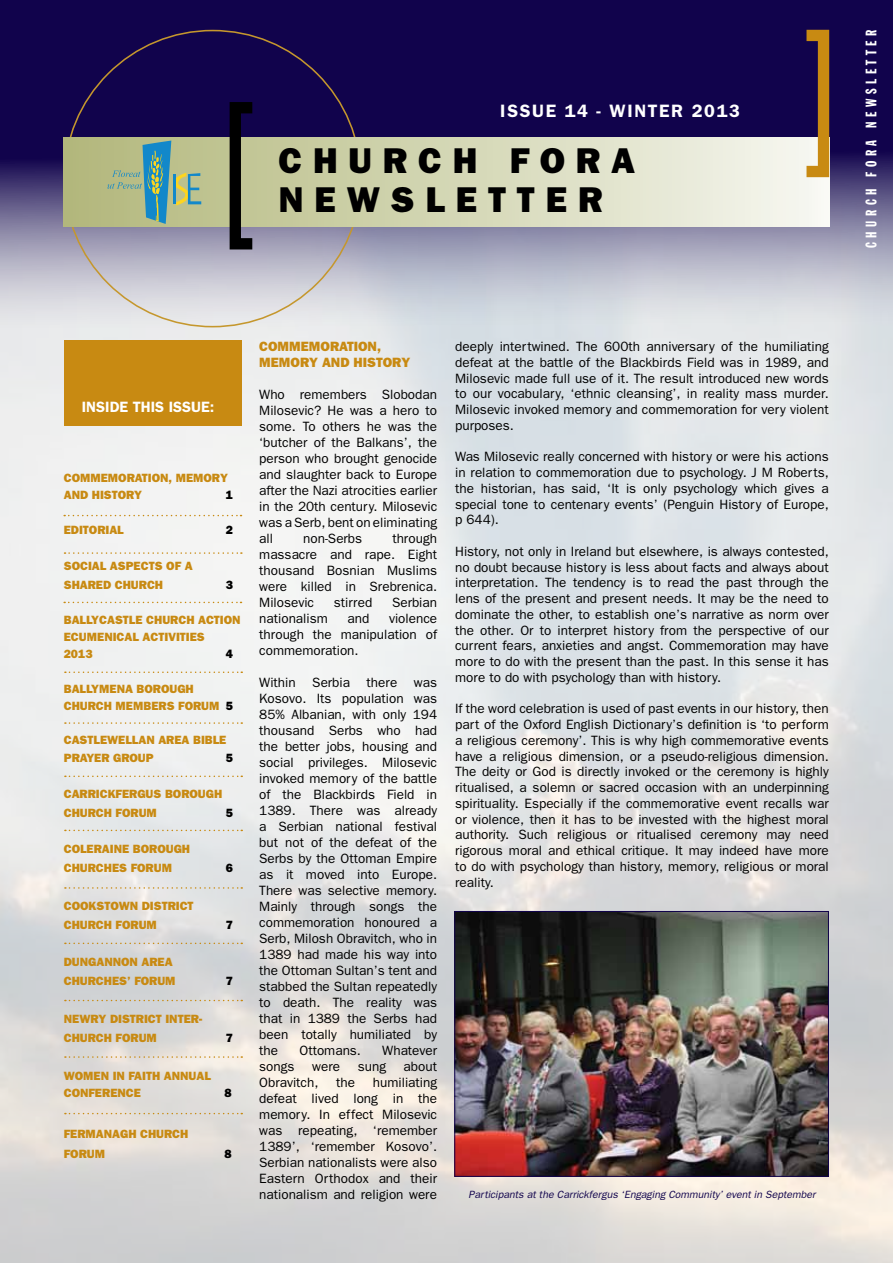
<style>
.page{position:relative;width:893px;height:1263px;background:#fff}
.page>*{position:absolute;margin:0;border:0;box-sizing:border-box;transform-origin:0 0}
.t1{font:800 36px/39px "Franklin Gothic";letter-spacing:.3em;color:#000}
.t2{font:600 18px "Franklin Gothic";letter-spacing:.09em;color:#fff}
.t3{font:15px "Franklin Gothic Extra Cond";letter-spacing:.3em;color:#fff}
.t4{font:600 15px "Franklin Gothic";color:#fff}
.t5{font:13.5px/16px "Franklin Gothic";color:#000;text-align:justify}
.t6{font:800 13.5px "Franklin Gothic";color:#c88a12}
.t7{font:800 12px/18.9px "Franklin Gothic";color:#c88a12}
.t8{font:800 12px "Franklin Gothic";color:#000}
.t9{font:italic 10.5px "Franklin Gothic";color:#11034c}
.s1{color:#000}
</style>
<div class="page">
<img style="left:0;top:327px;width:893px;height:936px">
<svg style="left:0;top:0;width:893px;height:327px;background:#554e7f"></svg>
<svg style="left:64px;top:30px;width:297px;height:297px;background:#6a618a"></svg>
<div style="left:64px;top:138px;width:765px;height:88px;background:linear-gradient(to right,#b1b67a,#f7f7f1)"></div>
<svg style="left:230px;top:102px;width:22px;height:147px;background:#42423a"></svg>
<svg style="left:806px;top:30px;width:23px;height:147px;background:#8e673c"></svg>
<div style="left:64px;top:340px;width:178px;height:85px;background:#c88a12"></div>
<svg style="left:107px;top:141px;width:94px;height:83px;background:#92b193"></svg>
<svg style="left:64px;top:515px;width:177px;height:1px"></svg>
<svg style="left:65px;top:552px;width:177px;height:2px"></svg>
<svg style="left:64px;top:602px;width:177px;height:1px"></svg>
<svg style="left:65px;top:671px;width:177px;height:2px"></svg>
<svg style="left:65px;top:722px;width:177px;height:2px"></svg>
<svg style="left:65px;top:775px;width:177px;height:2px"></svg>
<svg style="left:65px;top:942px;width:177px;height:2px"></svg>
<svg style="left:65px;top:887px;width:177px;height:2px"></svg>
<svg style="left:65px;top:830px;width:177px;height:1px"></svg>
<svg style="left:65px;top:1000px;width:177px;height:1px"></svg>
<svg style="left:65px;top:1056px;width:177px;height:2px"></svg>
<img style="left:456px;top:913px;width:371px;height:262px">
<div style="left:454px;top:911px;width:375px;height:266px;border:1px solid #11034c"></div>
<svg style="left:65px;top:1113px;width:177px;height:1px"></svg>
<h2 class="t2" style="left:500px;top:100px;width:241px">ISSUE 14 - WINTER 2013</h2>
<h1 class="t1" style="left:279px;top:140px;width:358px">CHURCH FORA<br>NEWSLETTER</h1>
<p class="t3" style="left:863px;top:248px;width:220px;rotate:-90deg">CHURCH FORA NEWSLETTER</p>
<p class="t4" style="left:82px;top:398px;width:134px">INSIDE THIS ISSUE:</p>
<p class="t7" style="left:64px;top:469px;width:166px;line-height:17.2px">COMMEMORATION, MEMORY<br>AND HISTORY</p>
<p class="t8" style="left:226px;top:488px;width:9px">1</p>
<p class="t7" style="left:64px;top:520px;width:11px">EDITORIAL</p>
<p class="t8" style="left:226px;top:523px;width:9px">2</p>
<p class="t7" style="left:64px;top:556px;width:130px">SOCIAL ASPECTS OF A<br>SHARED CHURCH</p>
<p class="t8" style="left:226px;top:578px;width:9px">3</p>
<p class="t7" style="left:64px;top:610px;width:16px">BALLYCASTLE</p>
<p class="t7" style="left:146px;top:610px;width:17px">CHURCH</p>
<p class="t7" style="left:198px;top:610px;width:16px">ACTION</p>
<p class="t7" style="left:64px;top:627px;width:16px">ECUMENICAL</p>
<p class="t7" style="left:142px;top:627px;width:41px">ACTIVITIES</p>
<p class="t7" style="left:64px;top:644px;width:30px">2013</p>
<p class="t8" style="left:226px;top:647px;width:9px">4</p>
<p class="t7" style="left:64px;top:680px;width:171px;line-height:17.2px">BALLYMENA BOROUGH<br>CHURCH MEMBERS FORUM <span class="s1">5</span></p>
<p class="t7" style="left:64px;top:731px;width:164px;line-height:17.2px">CASTLEWELLAN AREA BIBLE<br>PRAYER GROUP</p>
<p class="t8" style="left:226px;top:750px;width:9px">5</p>
<p class="t7" style="left:64px;top:784px;width:160px">CARRICKFERGUS BOROUGH<br>CHURCH FORUM</p>
<p class="t8" style="left:226px;top:805px;width:9px">5</p>
<p class="t7" style="left:64px;top:839px;width:128px">COLERAINE BOROUGH<br>CHURCHES FORUM</p>
<p class="t7" style="left:64px;top:896px;width:131px">COOKSTOWN DISTRICT<br>CHURCH FORUM</p>
<p class="t7" style="left:64px;top:952px;width:113px">DUNGANNON AREA<br>CHURCHES’ FORUM</p>
<p class="t7" style="left:64px;top:1009px;width:140px">NEWRY DISTRICT INTER-<br>CHURCH FORUM</p>
<p class="t7" style="left:64px;top:1067px;width:149px;line-height:17.2px">WOMEN IN FAITH ANNUAL<br>CONFERENCE</p>
<p class="t8" style="left:226px;top:861px;width:9px">6</p>
<p class="t8" style="left:226px;top:917px;width:9px">7</p>
<p class="t8" style="left:226px;top:974px;width:9px">7</p>
<p class="t8" style="left:226px;top:1031px;width:9px">7</p>
<p class="t8" style="left:225px;top:1086px;width:9px">8</p>
<p class="t7" style="left:64px;top:1124px;width:9px">FERMANAGH</p>
<p class="t7" style="left:140px;top:1124px;width:9px">CHURCH</p>
<p class="t7" style="left:64px;top:1144px;width:8px">FORUM</p>
<p class="t8" style="left:225px;top:1147px;width:9px">8</p>
<p class="t6" style="left:259px;top:338px;width:19px">COMMEMORATION</p>
<p class="t6" style="left:377px;top:338px;width:6px">,</p>
<p class="t6" style="left:259px;top:355px;width:22px">MEMORY</p>
<p class="t6" style="left:322px;top:355px;width:11px">AND</p>
<p class="t6" style="left:354px;top:355px;width:18px">HISTORY</p>
<p class="t5" style="left:259px;top:386px;width:179px">Who remembers Slobodan Milosevic? He was a hero to some. To others he was the ‘butcher of the Balkans’, the person who brought genocide and slaughter back to Europe after the Nazi atrocities earlier in the 20th century. Milosevic was a Serb, bent on eliminating all</p>
<p class="t5" style="left:303px;top:530px;width:61px">non-Serbs</p>
<p class="t5" style="left:259px;top:530px;width:179px;text-indent:133px">through massacre and rape. Eight thousand Bosnian Muslims were killed in Srebrenica.<br>Milosevic</p>
<p class="t5" style="left:334px;top:594px;width:40px">stirred</p>
<p class="t5" style="left:392px;top:594px;width:47px">Serbian</p>
<p class="t5" style="left:259px;top:610px;width:179px;text-indent:130px">violence through the manipulation of commemoration.</p>
<p class="t5" style="left:259px;top:674px;width:179px">Within Serbia there was Kosovo. Its population was 85% Albanian, with only 194 thousand Serbs who had the better jobs, housing and social privileges. Milosevic invoked memory of the battle of the Blackbirds Field in 1389. There was already a Serbian national festival but not of the defeat of the Serbs by the Ottoman Empire as it moved into Europe.<br>There was selective memory.<br>Mainly through songs the commemoration honoured a Serb, Milosh Obravitch, who in 1389 had made his way into the Ottoman Sultan’s tent and stabbed the Sultan repeatedly to death. The reality was that in 1389 the Serbs had been totally humiliated by the</p>
<p class="t5" style="left:259px;top:610px;width:70px">nationalism</p>
<p class="t5" style="left:347px;top:610px;width:23px">and</p>
<p class="t5" style="left:299px;top:1042px;width:63px">Ottomans.</p>
<p class="t5" style="left:382px;top:1042px;width:56px">Whatever</p>
<p class="t5" style="left:259px;top:1058px;width:37px">songs</p>
<p class="t5" style="left:312px;top:1058px;width:29px">were</p>
<p class="t5" style="left:358px;top:1058px;width:30px">sung</p>
<p class="t5" style="left:404px;top:1058px;width:35px">about</p>
<p class="t5" style="left:259px;top:1074px;width:61px">Obravitch,</p>
<p class="t5" style="left:336px;top:1074px;width:20px">the</p>
<p class="t5" style="left:259px;top:1074px;width:179px;text-indent:114px">humiliating defeat lived long in the memory. In effect Milosevic was repeating, ‘remember 1389’, ‘remember Kosovo’.<br>Serbian nationalists were also Eastern Orthodox and their nationalism and religion were</p>
<p class="t5" style="left:455px;top:338px;width:375px">deeply intertwined. The 600th anniversary of the humiliating defeat at the battle of the Blackbirds Field was in 1989, and Milosevic made full use of it. The result introduced new words to our vocabulary, ‘ethnic cleansing’, in reality mass murder.<br>Milosevic invoked memory and commemoration for very violent purposes.</p>
<p class="t5" style="left:455px;top:449px;width:375px">Was Milosevic really concerned with history or were his actions in relation to commemoration due to psychology. J M Roberts, the historian, has said, ‘It is only psychology which gives a special tone to centenary events’ (Penguin History of Europe, p 644).</p>
<p class="t5" style="left:455px;top:543px;width:375px">History, not only in Ireland but elsewhere, is always contested, no doubt because history is less about facts and always about interpretation. The tendency is to read the past through the lens of the present and present needs. It may be the need to dominate the other, to establish one’s narrative as norm over the other. Or to interpret history from the perspective of our current fears, anxieties and angst. Commemoration may have more to do with the present than the past. In this sense it has more to do with psychology than with history.</p>
<p class="t5" style="left:455px;top:701px;width:375px">If the word celebration is used of past events in our history, then part of the Oxford English Dictionary’s definition is ‘to perform a religious ceremony’. This is why high commemorative events have a religious dimension, or a pseudo-religious dimension.<br>The deity or God is directly invoked or the ceremony is highly ritualised, a solemn or sacred occasion with an underpinning spirituality. Especially if the commemorative event recalls war or violence, then it has to be invested with the highest moral authority. Such religious or ritualised ceremony may need rigorous moral and ethical critique. It may indeed have more to do with psychology than history, memory, religious or moral reality.</p>
<p class="t9" style="left:468px;top:1189px;width:348px">Participants at the Carrickfergus ‘Engaging Community’ event in September</p>
</div>
